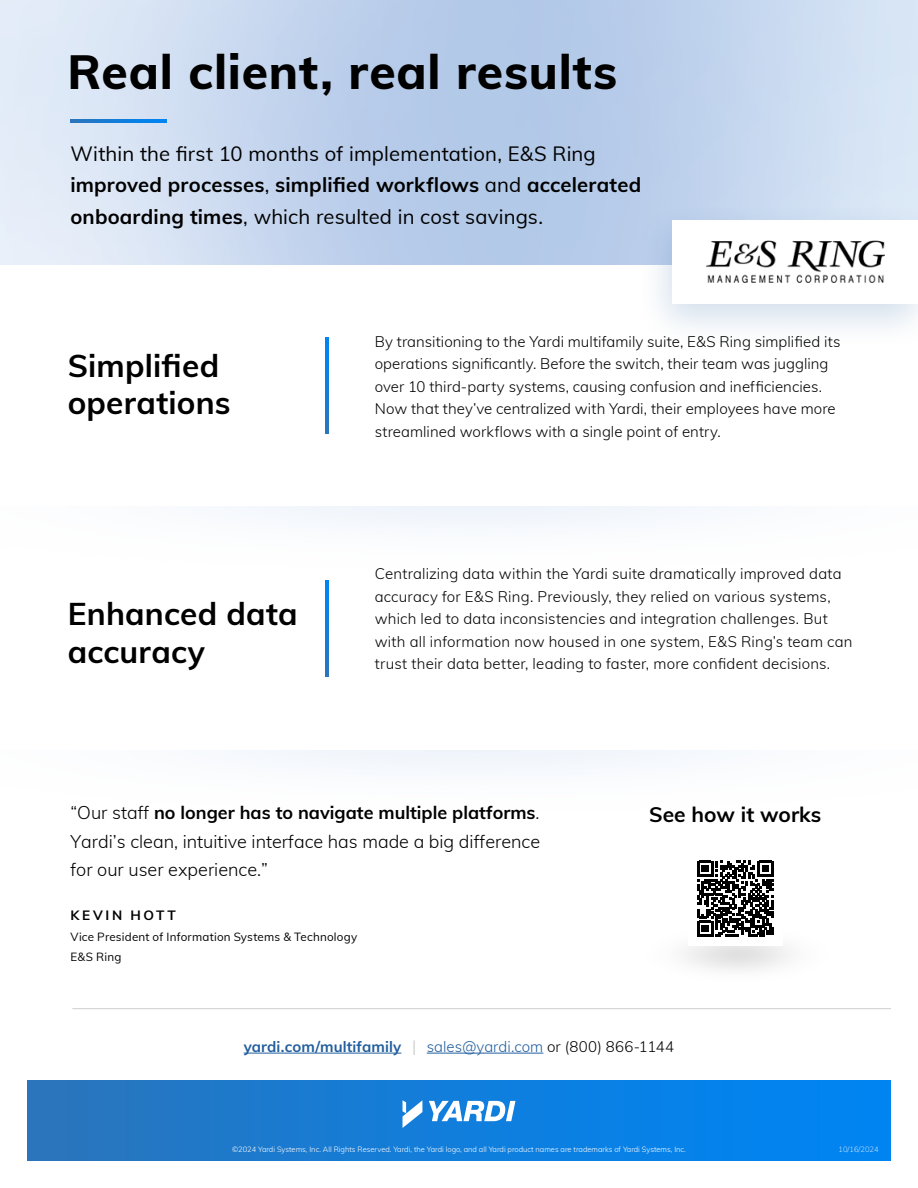
<style>
.page{position:relative;width:918px;height:1188px;background:#fff}
.page>*{position:absolute;margin:0;border:0;box-sizing:border-box;transform-origin:0 0}
.t1{font:800 48px "Muli";letter-spacing:.015em;color:#000}
.t2{font:700 31.5px/37.8px "Muli";letter-spacing:.005em;color:#000}
.t3{font:700 21px "Muli";color:#000}
.t4{font:20.25px/31.5px "Muli";letter-spacing:.005em;color:#000}
.t5{font:300 18px/28.5px "Muli";color:#000;text-align:justify}
.t6{font:300 15px/22.5px "Muli";letter-spacing:.01em;color:#000}
.t7{font:300 15px "Muli";letter-spacing:.005em;color:#215e9e}
.t8{font:700 15px "Muli";letter-spacing:.005em;color:#215e9e}
.t9{font:700 13.5px "Muli";letter-spacing:.2em;color:#000}
.t10{font:11.7px/19.5px "Muli";letter-spacing:.015em;color:#000}
.t11{font:300 7.5px "Muli";color:#fff}
.t12{font:200 7.5px "Muli";color:#fff}
.s1{font-weight:700}
.s2{color:#000}
</style>
<div class="page">
<img style="left:0;top:0;width:918px;height:264px">
<svg style="left:71px;top:119px;width:96px;height:3px"></svg>
<hr style="left:72px;top:1008px;width:819px;height:1px;background:#000">
<svg style="left:326px;top:337px;width:3px;height:96px"></svg>
<svg style="left:326px;top:580px;width:3px;height:96px"></svg>
<div style="left:27px;top:1080px;width:864px;height:81px;background:linear-gradient(to right,#2975bd,#0086f6)"></div>
<div style="left:636px;top:202px;width:282px;height:147px;background:#215e9e;opacity:.2"></div>
<div style="left:673px;top:220px;width:245px;height:84px;background:#fff"></div>
<hr style="left:244px;top:1053px;width:157px;height:1px;background:#215e9e">
<hr style="left:427px;top:1053px;width:116px;height:1px;background:#215e9e">
<svg style="left:414px;top:1040px;width:1px;height:15px"></svg>
<svg style="left:403px;top:1100px;width:112px;height:28px"></svg>
<img style="left:706px;top:240px;width:178px;height:43px">
<svg style="left:697px;top:861px;width:76px;height:76px"></svg>
<h1 class="t1" style="left:68px;top:36px;width:551px">Real client, real results</h1>
<h3 class="t4" style="left:70px;top:137px;width:572px">Within the first 10 months of implementation, E&amp;S Ring <span class="s1">improved processes</span>, <span class="s1">simplified workflows</span> and <span class="s1">accelerated onboarding times</span>, which resulted in cost savings.</h3>
<h2 class="t2" style="left:68px;top:345px;width:164px">Simplified operations</h2>
<h2 class="t2" style="left:68px;top:593px;width:231px">Enhanced data accuracy</h2>
<p class="t6" style="left:375px;top:330px;width:467px">By transitioning to the Yardi multifamily suite, E&amp;S Ring simplified its operations significantly. Before the switch, their team was juggling over 10 third-party systems, causing confusion and inefficiencies.<br>Now that they’ve centralized with Yardi, their employees have more streamlined workflows with a single point of entry.</p>
<p class="t6" style="left:375px;top:562px;width:479px">Centralizing data within the Yardi suite dramatically improved data accuracy for E&amp;S Ring. Previously, they relied on various systems, which led to data inconsistencies and integration challenges. But with all information now housed in one system, E&amp;S Ring’s team can trust their data better, leading to faster, more confident decisions.</p>
<p class="t5" style="left:70px;top:798px;width:471px">“Our staff <span class="s1">no longer has to navigate multiple platforms</span>.<br>Yardi’s clean, intuitive interface has made a big difference for our user experience.”</p>
<p class="t9" style="left:70px;top:905px;width:107px">KEVIN HOTT</p>
<p class="t10" style="left:70px;top:927px;width:288px">Vice President of Information Systems &amp; Technology<br>E&amp;S Ring</p>
<h3 class="t3" style="left:649px;top:799px;width:174px">See how it works</h3>
<p class="t8" style="left:244px;top:1036px;width:159px">yardi.com/multifamily</p>
<p class="t7" style="left:427px;top:1036px;width:249px">sales@yardi.com <span class="s2">or (800) 866-1144</span></p>
<p class="t11" style="left:232px;top:1144px;width:455px">©2024 Yardi Systems, Inc. All Rights Reserved. Yardi, the Yardi logo, and all Yardi product names are trademarks of Yardi Systems, Inc.</p>
<p class="t12" style="left:839px;top:1144px;width:41px">10/16/2024</p>
</div>
